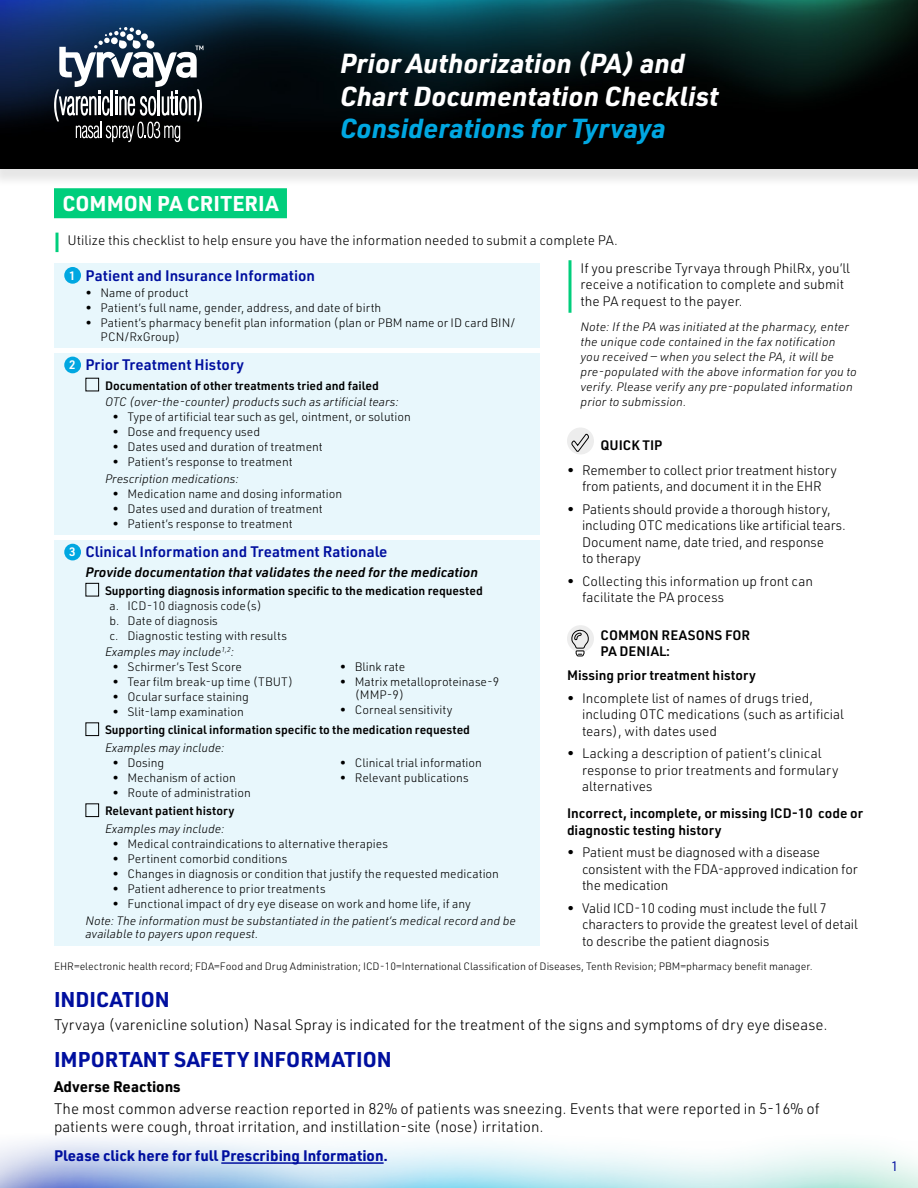
<style>
.page{position:relative;width:918px;height:1188px;background:#fff}
.page>*{position:absolute;margin:0;border:0;box-sizing:border-box;transform-origin:0 0}
.Page_eyebrow{font:italic 700 27px/32.4px "URWDIN";color:#fff}
.Page_eyebrow-2{font:italic 700 27px "URWDIN";color:#00a7e1}
.ISI_Header{font:700 21px "URWDIN";color:#000f9f}
.Subhead{font:700 21px "URWDIN";color:#fff}
.Body_Copy_1st_Paragr{font:300 15px/18px "URWDIN";color:#000}
.Checklist_header{font:600 15px "URWDIN";color:#000f9f}
.Please_See_Line{font:700 15px "URWDIN";color:#000f9f}
.ISI_subhead_first_pa{font:700 15px "URWDIN";color:#000}
.Substep{font:300 13.5px/16.5px "URWDIN";color:#000}
.Warning_subhead{font:600 13.5px/16.5px "URWDIN";color:#000}
.Checklist_item{font:italic 600 13.5px "URWDIN";color:#000}
.Warning_head{font:600 13.5px/16.5px "URWDIN";color:#000}
.t1{font:13.5px "URWDIN";color:#000f9f}
.t2{font:300 12px/13.5px "URWDIN";color:#000}
.Checklist_item-2{font:italic 300 12px/15px "URWDIN";color:#000}
.Checklist_item-3{font:600 12px "URWDIN";color:#000}
.t3{font:600 12px "URWDIN";color:#fff}
.Footnotes{font:300 10.5px "URWDIN";color:#000}
</style>
<div class="page">
<img style="left:0;top:1139px;width:918px;height:49px">
<div style="left:0;top:0;width:918px;height:187px;background:#000;opacity:.1"></div>
<img style="left:0;top:0;width:918px;height:169px">
<svg style="left:54px;top:27px;width:149px;height:115px"></svg>
<div style="left:54px;top:353px;width:486px;height:182px;background:#e8f7fc"></div>
<div style="left:64px;top:357px;width:17px;height:16px;background:#00a7e1;border-radius:50%"></div>
<svg style="left:85px;top:377px;width:14px;height:15px"></svg>
<hr style="left:221px;top:1162px;width:163px;height:2px;background:#000f9f">
<svg style="left:568px;top:260px;width:4px;height:53px"></svg>
<div style="left:54px;top:263px;width:486px;height:84px;background:#e8f7fc"></div>
<div style="left:64px;top:267px;width:17px;height:17px;background:#00a7e1;border-radius:50%"></div>
<div style="left:54px;top:540px;width:486px;height:405px;background:#e8f7fc"></div>
<div style="left:64px;top:544px;width:17px;height:16px;background:#00a7e1;border-radius:50%"></div>
<svg style="left:85px;top:583px;width:14px;height:14px"></svg>
<svg style="left:85px;top:722px;width:14px;height:14px"></svg>
<svg style="left:85px;top:803px;width:14px;height:14px"></svg>
<div style="left:567px;top:625px;width:27px;height:27px;background:#ededed;border-radius:50%"></div>
<svg style="left:571px;top:629px;width:18px;height:28px"></svg>
<div style="left:567px;top:428px;width:27px;height:27px;background:#ededed;border-radius:50%"></div>
<svg style="left:571px;top:434px;width:19px;height:18px"></svg>
<div style="left:54px;top:188px;width:233px;height:30px;background:#00ce7c"></div>
<svg style="left:56px;top:233px;width:2px;height:19px"></svg>
<p class="Page_eyebrow" style="left:340px;top:46px;width:380px">Prior Authorization (PA) and<br>Chart Documentation Checklist</p>
<p class="Page_eyebrow-2" style="left:340px;top:110px;width:327px">Considerations for Tyrvaya</p>
<p class="Subhead" style="left:62px;top:189px;width:218px">COMMON PA CRITERIA</p>
<p class="Substep" style="left:68px;top:232px;width:552px">Utilize this checklist to help ensure you have the information needed to submit a complete PA.</p>
<p class="t3" style="left:69px;top:267px;width:8px">1</p>
<p class="Checklist_header" style="left:86px;top:265px;width:231px">Patient and Insurance Information</p>
<p class="t2" style="left:86px;top:286px;width:105px">• Name of product</p>
<p class="t2" style="left:86px;top:301px;width:297px">• Patient’s full name, gender, address, and date of birth</p>
<p class="t2" style="left:100px;top:316px;width:416px;text-indent:-15px">• Patient’s pharmacy benefit plan information (plan or PBM name or ID card BIN/<br>PCN/RxGroup)</p>
<p class="t3" style="left:69px;top:357px;width:8px">2</p>
<p class="Checklist_header" style="left:86px;top:355px;width:160px">Prior Treatment History</p>
<p class="Checklist_item-3" style="left:105px;top:377px;width:275px">Documentation of other treatments tried and failed</p>
<p class="Checklist_item-2" style="left:105px;top:394px;width:295px">OTC (over-the-counter) products such as artificial tears:</p>
<p class="t2" style="left:112px;top:410px;width:300px">• Type of artificial tear such as gel, ointment, or solution</p>
<p class="t2" style="left:112px;top:425px;width:149px">• Dose and frequency used</p>
<p class="t2" style="left:112px;top:440px;width:212px">• Dates used and duration of treatment</p>
<p class="t2" style="left:112px;top:455px;width:182px">• Patient’s response to treatment</p>
<p class="Checklist_item-2" style="left:105px;top:471px;width:135px">Prescription medications:</p>
<p class="t2" style="left:112px;top:486px;width:231px">• Medication name and dosing information</p>
<p class="t2" style="left:112px;top:501px;width:212px">• Dates used and duration of treatment</p>
<p class="t2" style="left:112px;top:516px;width:182px">• Patient’s response to treatment</p>
<p class="t3" style="left:69px;top:544px;width:8px">3</p>
<p class="Checklist_header" style="left:86px;top:542px;width:304px">Clinical Information and Treatment Rationale</p>
<p class="Checklist_item" style="left:86px;top:563px;width:394px">Provide documentation that validates the need for the medication</p>
<p class="Checklist_item-3" style="left:105px;top:583px;width:379px">Supporting diagnosis information specific to the medication requested</p>
<p class="t2" style="left:110px;top:599px;width:154px">a. ICD-10 diagnosis code(s)</p>
<p class="t2" style="left:110px;top:614px;width:110px">b. Date of diagnosis</p>
<p class="t2" style="left:110px;top:629px;width:179px">c. Diagnostic testing with results</p>
<p class="Checklist_item-2" style="left:105px;top:644px;width:131px">Examples may include<sup>1,2</sup>:</p>
<p class="t2" style="left:112px;top:660px;width:131px">• Schirmer’s Test Score</p>
<p class="t2" style="left:112px;top:675px;width:182px">• Tear film break-up time (TBUT)</p>
<p class="t2" style="left:112px;top:690px;width:138px">• Ocular surface staining</p>
<p class="t2" style="left:112px;top:705px;width:133px">• Slit-lamp examination</p>
<p class="Checklist_item-3" style="left:105px;top:722px;width:367px">Supporting clinical information specific to the medication requested</p>
<p class="Checklist_item-2" style="left:105px;top:740px;width:121px">Examples may include:</p>
<p class="t2" style="left:112px;top:756px;width:53px">• Dosing</p>
<p class="t2" style="left:112px;top:771px;width:125px">• Mechanism of action</p>
<p class="t2" style="left:112px;top:786px;width:140px">• Route of administration</p>
<p class="Checklist_item-3" style="left:105px;top:803px;width:131px">Relevant patient history</p>
<p class="Checklist_item-2" style="left:105px;top:821px;width:121px">Examples may include:</p>
<p class="t2" style="left:112px;top:837px;width:277px">• Medical contraindications to alternative therapies</p>
<p class="t2" style="left:112px;top:852px;width:176px">• Pertinent comorbid conditions</p>
<p class="t2" style="left:112px;top:867px;width:388px">• Changes in diagnosis or condition that justify the requested medication</p>
<p class="t2" style="left:112px;top:882px;width:215px">• Patient adherence to prior treatments</p>
<p class="t2" style="left:112px;top:897px;width:360px">• Functional impact of dry eye disease on work and home life, if any</p>
<p class="Checklist_item-2" style="left:86px;top:914px;width:432px;line-height:13.5px">Note: The information must be substantiated in the patient’s medical record and be available to payers upon request.</p>
<p class="t2" style="left:340px;top:660px;width:67px">• Blink rate</p>
<p class="t2" style="left:355px;top:675px;width:146px;text-indent:-15px">• Matrix metalloproteinase-9 (MMP-9)</p>
<p class="t2" style="left:340px;top:703px;width:114px">• Corneal sensitivity</p>
<p class="t2" style="left:340px;top:755px;width:144px">• Clinical trial information</p>
<p class="t2" style="left:340px;top:770px;width:130px">• Relevant publications</p>
<p class="Substep" style="left:580px;top:259px;width:271px">If you prescribe Tyrvaya through PhilRx, you’ll receive a notification to complete and submit the PA request to the payer.</p>
<p class="Checklist_item-2" style="left:580px;top:319px;width:278px">Note: If the PA was initiated at the pharmacy, enter the unique code contained in the fax notification you received — when you select the PA, it will be pre-populated with the above information for you to verify. Please verify any pre-populated information prior to submission.</p>
<p class="Warning_head" style="left:601px;top:436px;width:63px">QUICK TIP</p>
<p class="Substep" style="left:567px;top:461px;width:271px;text-align:center">• Remember to collect prior treatment history from patients, and document it in the EHR</p>
<p class="Substep" style="left:582px;top:500px;width:266px;text-indent:-15px">• Patients should provide a thorough history, including OTC medications like artificial tears.<br>Document name, date tried, and response<br>to therapy</p>
<p class="Substep" style="left:582px;top:572px;width:232px;text-indent:-15px">• Collecting this information up front can facilitate the PA process</p>
<p class="Warning_head" style="left:601px;top:626px;width:151px">COMMON REASONS FOR<br>PA DENIAL:</p>
<p class="Warning_subhead" style="left:567px;top:667px;width:190px">Missing prior treatment history</p>
<p class="Substep" style="left:582px;top:690px;width:264px;text-indent:-15px">• Incomplete list of names of drugs tried, including OTC medications (such as artificial tears), with dates used</p>
<p class="Substep" style="left:582px;top:745px;width:258px;text-indent:-15px">• Lacking a description of patient’s clinical response to prior treatments and formulary alternatives</p>
<p class="Warning_subhead" style="left:567px;top:805px;width:297px">Incorrect, incomplete, or missing ICD-10 code or diagnostic testing history</p>
<p class="Substep" style="left:582px;top:844px;width:277px;text-indent:-15px">• Patient must be diagnosed with a disease consistent with the FDA-approved indication for the medication</p>
<p class="Substep" style="left:582px;top:900px;width:277px;text-indent:-15px">• Valid ICD-10 coding must include the full 7 characters to provide the greatest level of detail to describe the patient diagnosis</p>
<p class="Footnotes" style="left:54px;top:960px;width:760px">EHR=electronic health record; FDA=Food and Drug Administration; ICD-10=International Classification of Diseases, Tenth Revision; PBM=pharmacy benefit manager.</p>
<p class="ISI_Header" style="left:54px;top:985px;width:117px">INDICATION</p>
<p class="Body_Copy_1st_Paragr" style="left:54px;top:1015px;width:775px">Tyrvaya (varenicline solution) Nasal Spray is indicated for the treatment of the signs and symptoms of dry eye disease.</p>
<p class="ISI_Header" style="left:54px;top:1045px;width:339px">IMPORTANT SAFETY INFORMATION</p>
<p class="ISI_subhead_first_pa" style="left:54px;top:1076px;width:128px">Adverse Reactions</p>
<p class="Body_Copy_1st_Paragr" style="left:54px;top:1100px;width:767px">The most common adverse reaction reported in 82% of patients was sneezing. Events that were reported in 5-16% of patients were cough, throat irritation, and instillation-site (nose) irritation.</p>
<p class="Please_See_Line" style="left:54px;top:1145px;width:336px">Please click here for full Prescribing Information.</p>
<p class="t1" style="left:891px;top:1157px;width:9px">1</p>
</div>
